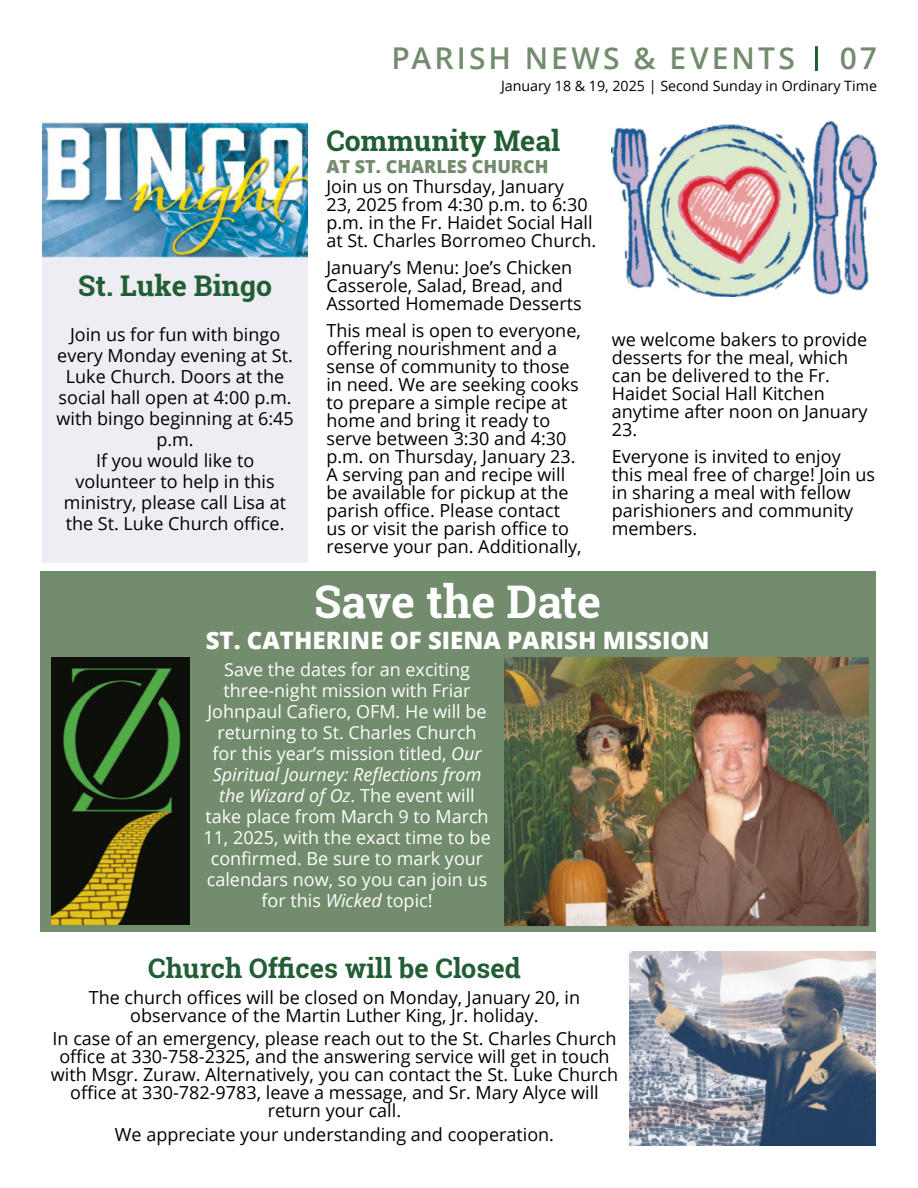
<style>
.page{position:relative;width:918px;height:1188px;background:#fff}
.page>*{position:absolute;margin:0;border:0;box-sizing:border-box;transform-origin:0 0}
.Secondary_Subhead{font:700 45px "Vvhkvr Roboto Slab";letter-spacing:-.005em;color:#fff}
.Page_Title{font:600 30px "Open Sans";letter-spacing:.105em;color:#738c6d}
.Section_Header_1{font:700 28.5px "Vvhkvr Roboto Slab";color:#225e34}
.Secondary_Subhead-2{font:700 28.5px "Vvhkvr Roboto Slab";color:#225e34}
.t1{font:700 27px "Sfbsdj Roboto Slab";color:#225e34}
.Secondary_Subhead-3{font:800 24px "Open Sans";color:#fff}
.Main_Body_Paragraph{font:18px/18px "Swjvlq Open Sans";color:#000}
.Secondary_Subhead-4{font:18px/21px "Swjvlq Open Sans";color:#fff;text-align:center}
.Main_Body_Paragraph-2{font:18px/18px "Bqfcyr Open Sans";color:#000;text-align:center}
.Secondary_Subhead-5{font:800 18px "Open Sans";color:#738c6d}
.t2{font:14.25px "Bqfcyr Open Sans";color:#000}
.s1{font-family:"Bqfcyr Open Sans"}
.s2{font-family:"Tmhtwn Open Sans";font-style:italic}
.s3{font-family:"Hgkstc Open Sans";font-style:italic}
.s4{font-family:"Swjvlq Open Sans"}
</style>
<div class="page">
<hr style="left:815px;top:46px;width:3px;height:25px;background:#225e34">
<div style="left:43px;top:253px;width:265px;height:310px;background:#ededf3"></div>
<img style="left:43px;top:121px;width:265px;height:136px">
<div style="left:40px;top:571px;width:836px;height:361px;background:#738c6d"></div>
<img style="left:505px;top:657px;width:364px;height:269px">
<img style="left:51px;top:657px;width:138px;height:267px">
<img style="left:612px;top:121px;width:265px;height:176px">
<img style="left:629px;top:951px;width:246px;height:194px">
<p class="Secondary_Subhead-2" style="left:78px;top:266px;width:195px">St. Luke Bingo</p>
<p class="Main_Body_Paragraph" style="left:57px;top:323px;width:239px;line-height:21px;text-align:center">Join us for fun with bingo every Monday evening at St.<br>Luke Church. Doors at the social hall open at 4:00 p.m. with bingo beginning at 6:45 p.m.</p>
<p class="Main_Body_Paragraph" style="left:64px;top:449px;width:224px;line-height:21px;text-align:center">If you would like to volunteer to help in this ministry, please call Lisa at <span class="s1">the St. Luke Church office.</span></p>
<p class="Page_Title" style="left:840px;top:38px;width:39px">07</p>
<p class="Page_Title" style="left:392px;top:38px;width:405px">PARISH NEWS &amp; EVENTS</p>
<p class="t2" style="left:501px;top:76px;width:378px">January 18 &amp; 19, 2025 | Second Sunday in Ordinary Time</p>
<p class="Section_Header_1" style="left:326px;top:121px;width:235px">Community Meal</p>
<p class="Secondary_Subhead-5" style="left:326px;top:152px;width:224px">AT ST. CHARLES CHURCH</p>
<p class="Main_Body_Paragraph" style="left:326px;top:177px;width:271px">Join us on Thursday, January<br>23, 2025 from 4:30 p.m. to 6:30 p.m. in the Fr. Haidet Social Hall at St. Charles Borromeo Church.</p>
<p class="Main_Body_Paragraph" style="left:326px;top:258px;width:257px">January’s Menu: Joe’s Chicken<br>Casserole, Salad, Bread, and<br>Assorted Homemade Desserts</p>
<p class="Main_Body_Paragraph" style="left:326px;top:321px;width:257px">This meal is open to everyone, <span class="s1">offering nourishment and a </span>sense of community to those in need. We are seeking cooks to prepare a simple recipe at home and bring it ready to serve between 3:30 and 4:30 p.m. on Thursday, January 23.<br>A serving pan and recipe will be available for pickup at the <span class="s1">parish office. Please contact us or visit the parish office to </span>reserve your pan. Additionally,</p>
<p class="Main_Body_Paragraph" style="left:612px;top:330px;width:257px">we welcome bakers to provide desserts for the meal, which can be delivered to the Fr.<br>Haidet Social Hall Kitchen anytime after noon on January<br>23.</p>
<p class="Main_Body_Paragraph" style="left:612px;top:447px;width:265px">Everyone is invited to enjoy this meal free of charge! Join us in sharing a meal with fellow parishioners and community members.</p>
<p class="Secondary_Subhead" style="left:314px;top:571px;width:288px">Save the Date</p>
<p class="Secondary_Subhead-3" style="left:206px;top:622px;width:505px">ST. CATHERINE OF SIENA PARISH MISSION</p>
<p class="Secondary_Subhead-4" style="left:203px;top:658px;width:289px">Save the dates for an exciting three-night mission with Friar<br><span class="s1">Johnpaul Cafiero, OFM. He will be </span>returning to St. Charles Church for this year’s mission titled, <span class="s2">Our<br></span><span class="s3">Spiritual Journey: Reflections from the Wizard of Oz</span>. The event will take place from March 9 to March<br>11, 2025, with the exact time to be <span class="s1">confirmed. Be sure to mark your </span>calendars now, so you can join us for this <span class="s3">Wicked</span> topic!</p>
<p class="t1" style="left:148px;top:950px;width:374px">Church Offices will be Closed</p>
<p class="Main_Body_Paragraph-2" style="left:89px;top:988px;width:493px">The church offices will be closed on Monday, January 20, in <span class="s4">observance of the Martin Luther King, Jr. holiday.</span></p>
<p class="Main_Body_Paragraph" style="left:51px;top:1029px;width:569px;text-align:center">In case of an emergency, please reach out to the St. Charles Church <span class="s1">office at 330-758-2325, and the answering service will get in touch </span>with Msgr. Zuraw. Alternatively, you can contact the St. Luke Church <span class="s1">office at 330-782-9783, leave a message, and Sr. Mary Alyce will </span>return your call.</p>
<p class="Main_Body_Paragraph" style="left:115px;top:1125px;width:441px">We appreciate your understanding and cooperation.</p>
</div>
